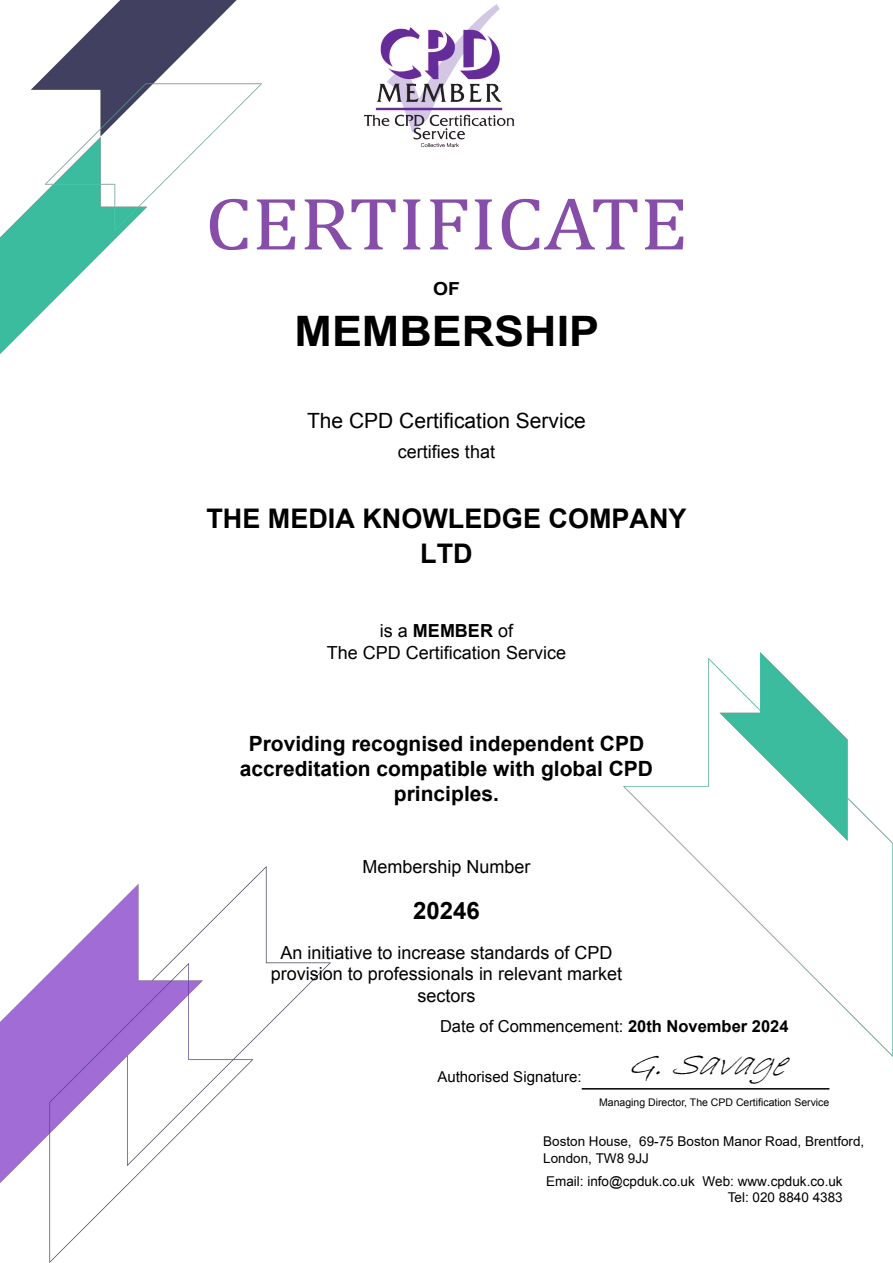
<style>
.page{position:relative;width:893px;height:1263px;background:#fff}
.page>*{position:absolute;margin:0;border:0;box-sizing:border-box;transform-origin:0 0}
.t1{font:75px "Cambria";color:#864ea9;scale:1.11 1}
.t2{font:700 42px "Arial";color:#000;scale:1.07 1}
.t3{font:italic 36px "Bradley Hand ITC";color:#000}
.t4{font:700 27px/34.8px "Arial";color:#000;text-align:center}
.t5{font:700 24px "Arial";color:#000}
.t6{font:700 21px/25.2px "Arial";color:#000;text-align:center}
.t7{font:21px "Arial";color:#000}
.t8{font:18px/21.6px "Arial";color:#000;text-align:center}
.t9{font:700 18px "Arial";color:#000;scale:1.07 1}
.t10{font:16.5px "Arial";color:#000}
.t11{font:15px "Arial";color:#000}
.t12{font:13.5px/16.2px "Arial";color:#000}
.t13{font:10.5px "Arial";color:#000}
.s1{font-weight:700}
</style>
<div class="page">
<img style="left:0;top:866px;width:331px;height:396px">
<hr style="left:582px;top:1088px;width:247px;height:1px;background:#000">
<img style="left:363px;top:4px;width:152px;height:144px">
<img style="left:0;top:0;width:262px;height:353px">
<img style="left:623px;top:653px;width:270px;height:403px">
<h1 class="t1" style="left:205px;top:180px;width:437px">CERTIFICATE</h1>
<p class="t9" style="left:433px;top:277px;width:27px">OF</p>
<h2 class="t2" style="left:295px;top:303px;width:286px">MEMBERSHIP</h2>
<p class="t7" style="left:307px;top:407px;width:280px">The CPD Certification Service</p>
<p class="t8" style="left:398px;top:441px;width:99px">certifies that</p>
<h3 class="t4" style="left:206px;top:501px;width:482px">THE MEDIA KNOWLEDGE COMPANY<br>LTD</h3>
<p class="t8" style="left:327px;top:620px;width:241px">is a <span class="s1">MEMBER</span> of<br>The CPD Certification Service</p>
<p class="t6" style="left:240px;top:731px;width:415px">Providing recognised independent CPD accreditation compatible with global CPD principles.</p>
<p class="t8" style="left:362px;top:856px;width:170px">Membership Number</p>
<h3 class="t5" style="left:413px;top:893px;width:68px">20246</h3>
<p class="t8" style="left:271px;top:942px;width:353px">An initiative to increase standards of CPD provision to professionals in relevant market sectors</p>
<p class="t10" style="left:440px;top:1016px;width:350px">Date of Commencement: <span class="s1">20</span><span class="s1">th November</span> <span class="s1">2024</span></p>
<p class="t11" style="left:437px;top:1067px;width:146px">Authorised Signature:</p>
<h3 class="t3" style="left:627px;top:1041px;width:186px">G.Savage</h3>
<p class="t13" style="left:599px;top:1095px;width:232px">Managing Director, The CPD Certification Service</p>
<p class="t12" style="left:543px;top:1133px;width:323px">Boston House, 69-75 Boston Manor Road, Brentford,<br>London, TW8 9JJ</p>
<p class="t12" style="left:546px;top:1173px;width:298px;text-align:right">Email: info@cpduk.co.uk Web: www.cpduk.co.uk<br>Tel: 020 8840 4383</p>
</div>
